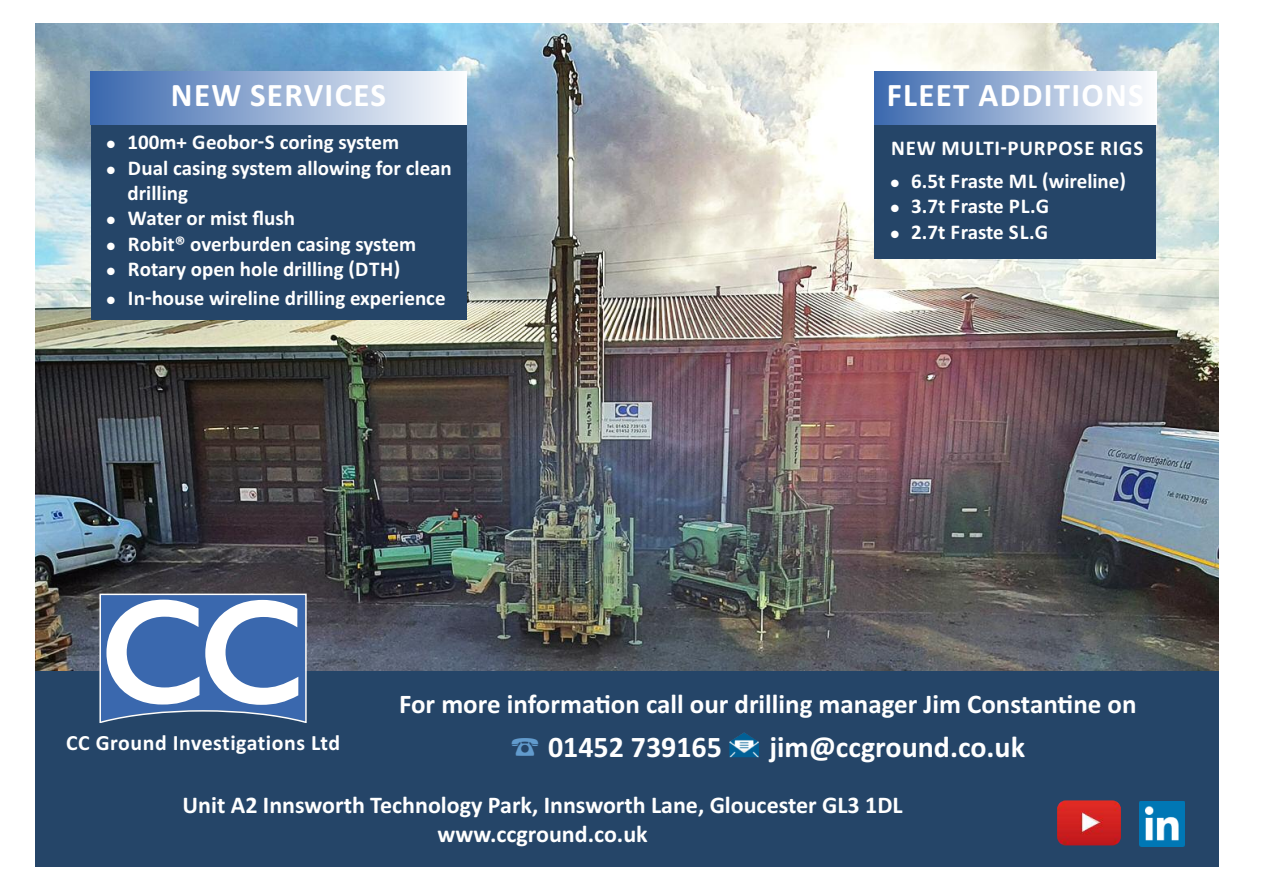
<style>
.page{position:relative;width:1263px;height:893px;background:#fff}
.page>*{position:absolute;margin:0;border:0;box-sizing:border-box;transform-origin:0 0}
.t1{font:600 150px "Gill Sans";color:#fff}
.t2{font:700 33px "Calibri";letter-spacing:.04em;color:#fff}
.t3{font:700 30px "Calibri";color:#fff}
.t4{font:700 27px "Calibri";color:#fff}
.t5{font:700 24px/28.8px "Calibri";color:#fff;text-align:center}
.t6{font:700 21.75px "Calibri";letter-spacing:.025em;color:#fff}
.t7{font:700 21px/25.2px "Calibri";letter-spacing:.02em;color:#fff}
.t8{font:700 21px "Calibri";color:#fff}
.t9{font:700 21px "Calibri";letter-spacing:.04em;color:#fff}
</style>
<div class="page">
<img style="left:35px;top:23px;width:1184px;height:648px">
<div style="left:35px;top:671px;width:1184px;height:195px;background:#254568"></div>
<div style="left:91px;top:124px;width:375px;height:196px;background:#254568"></div>
<svg style="left:99px;top:594px;width:208px;height:129px;background:#3f6aab"></svg>
<div style="left:91px;top:71px;width:375px;height:53px;background:linear-gradient(to right,#3a68ae,#fcfdfe)"></div>
<div style="left:875px;top:124px;width:281px;height:135px;background:#254568"></div>
<div style="left:875px;top:71px;width:281px;height:53px;background:linear-gradient(to right,#3b68ae,#fcfdfe)"></div>
<img style="left:1057px;top:800px;width:64px;height:45px">
<img style="left:1140px;top:801px;width:45px;height:45px">
<img style="left:729px;top:733px;width:30px;height:24px">
<h2 class="t2" style="left:171px;top:75px;width:217px">new services</h2>
<p class="t8" style="left:107px;top:130px;width:294px">● 100m+ geobor-s coring system</p>
<p class="t7" style="left:128px;top:155px;width:326px;text-indent:-21px">● dual casing system allowing for clean drilling</p>
<p class="t7" style="left:107px;top:205px;width:190px">● water or mist flush</p>
<p class="t7" style="left:107px;top:231px;width:311px">● robit® overburden casing system</p>
<p class="t7" style="left:107px;top:256px;width:295px">● rotary open hole drilling (dtH)</p>
<p class="t7" style="left:107px;top:285px;width:340px">● in-house wireline drilling experience</p>
<h2 class="t2" style="left:887px;top:75px;width:259px">fleet additions</h2>
<p class="t9" style="left:891px;top:135px;width:254px">new Multi-purpose rigs</p>
<p class="t7" style="left:891px;top:168px;width:237px">● 6.5t fraste Ml (wireline)</p>
<p class="t7" style="left:891px;top:193px;width:160px">● 3.7t fraste pl.g</p>
<p class="t7" style="left:891px;top:219px;width:159px">● 2.7t fraste sl.g</p>
<h1 class="t1" style="left:99px;top:564px;width:209px">CC</h1>
<p class="t6" style="left:66px;top:730px;width:275px">cc ground investigations ltd</p>
<p class="t4" style="left:399px;top:688px;width:739px">for more information call our drilling manager Jim constantine on</p>
<h3 class="t3" style="left:548px;top:729px;width:176px">01452 739165</h3>
<h3 class="t3" style="left:769px;top:729px;width:257px">jim@ccground.co.uk</h3>
<p class="t5" style="left:183px;top:791px;width:721px">unit a2 innsworth technology park, innsworth lane, gloucester gl3 1dl www.ccground.co.uk</p>
</div>
